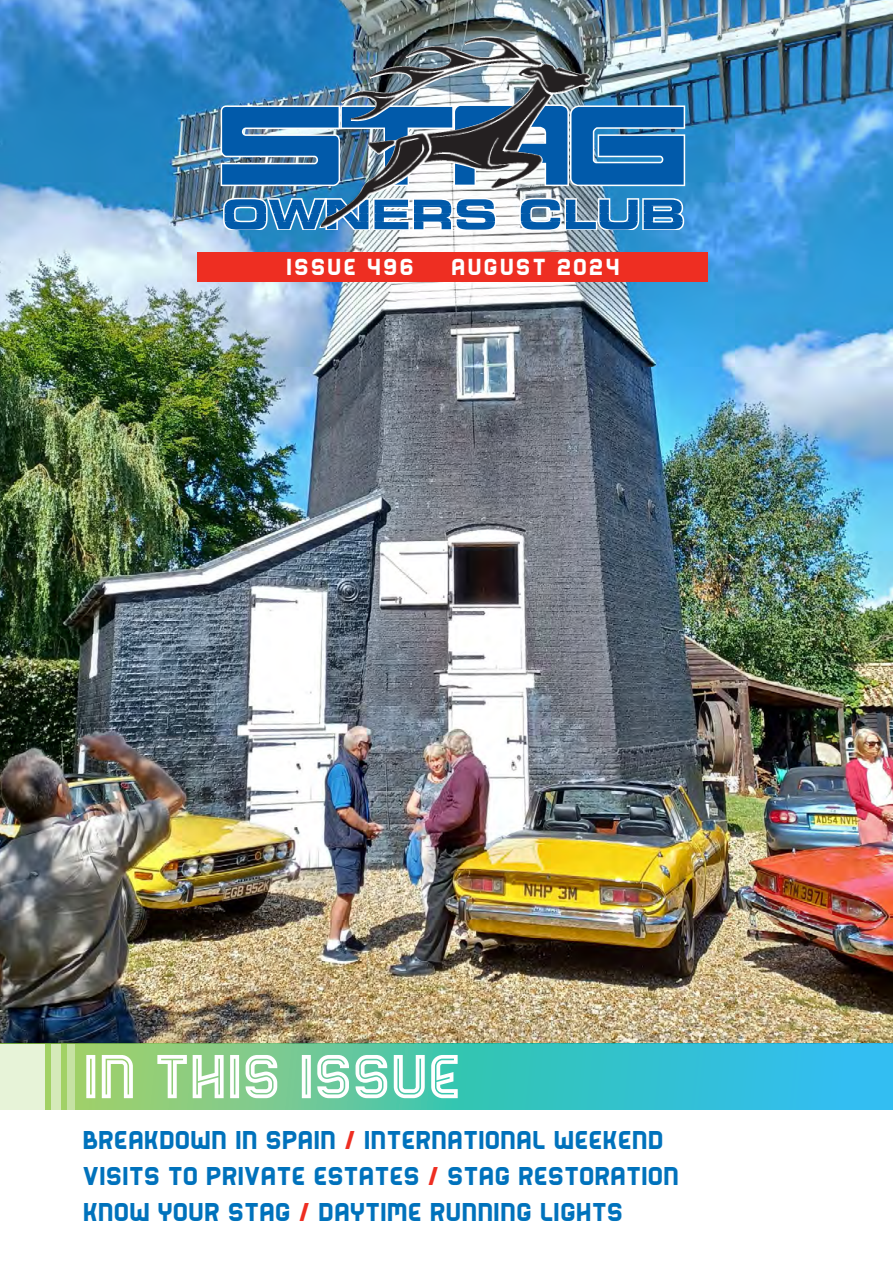
<style>
.page{position:relative;width:893px;height:1263px;background:#fff}
.page>*{position:absolute;margin:0;border:0;box-sizing:border-box;transform-origin:0 0}
.TITLE_-_Main_Heading{font:72px "Bender Inline";color:#fff}
.t1{font:30px/36px "Bender Solid";letter-spacing:.01em;color:#0072bc}
.t2{font:27px "Bender Solid";letter-spacing:.08em;color:#fff}
.s1{color:#ee2e22}
</style>
<div class="page">
<img style="left:0;top:0;width:893px;height:1044px">
<div style="left:198px;top:252px;width:510px;height:30px;background:#ee2e22"></div>
<img style="left:220px;top:35px;width:465px;height:195px">
<img style="left:321px;top:32px;width:281px;height:198px">
<svg style="left:45px;top:1044px;width:848px;height:66px;background:#53c5b2"></svg>
<div style="left:0;top:1044px;width:45px;height:66px;background:#e7f3d8"></div>
<div style="left:51px;top:1044px;width:10px;height:66px;background:#d5eab9"></div>
<div style="left:67px;top:1044px;width:7px;height:66px;background:#c6e2a3"></div>
<p class="t2" style="left:286px;top:253px;width:129px">ISSUE 496</p>
<p class="t2" style="left:451px;top:253px;width:170px">AUGUST 2O24</p>
<p class="TITLE_-_Main_Heading" style="left:83px;top:1040px;width:379px">IN THIS ISSUE</p>
<p class="t1" style="left:83px;top:1121px;width:598px">BREAKDOWN IN SPAIN <span class="s1">/</span> INTERNATIONAL WEEKEND<br>VISITS TO PRIVATE ESTATES <span class="s1">/</span> STAG RESTORATION<br>KNOW YOUR STAG <span class="s1">/</span> DAYTIME RUNNING LIGHTS</p>
</div>
